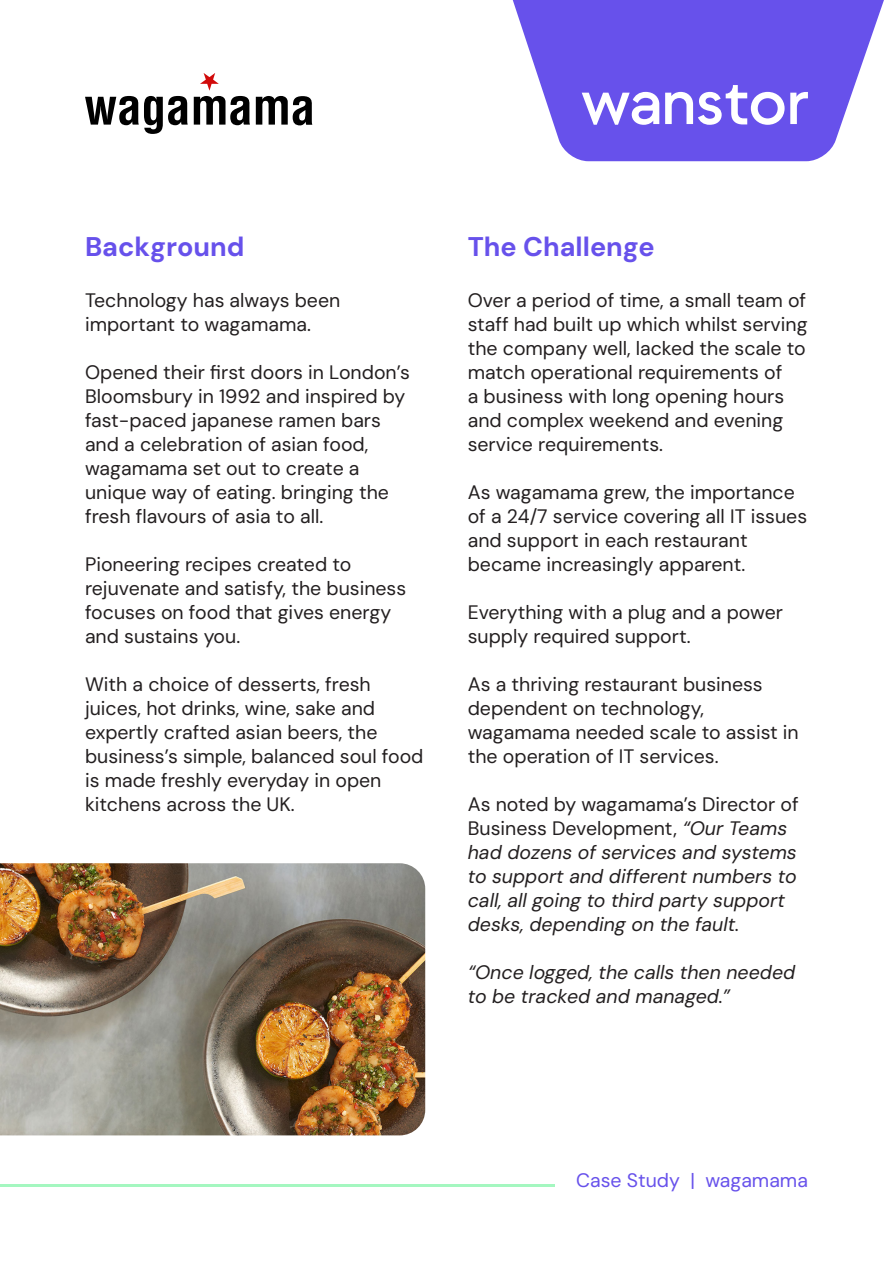
<style>
.page{position:relative;width:893px;height:1263px;background:#fff}
.page>*{position:absolute;margin:0;border:0;box-sizing:border-box;transform-origin:0 0}
.t1{font:700 27px "DM Sans";color:#6751eb}
.t2{font:19.5px/24px "DM Sans";color:#231f20}
.t3{font:italic 19.5px/24px "DM Sans";color:#231f20}
.t4{font:19.5px "DM Sans";color:#6751eb}
.s1{font-style:normal}
</style>
<div class="page">
<svg style="left:512px;top:0;width:372px;height:161px;fill:#6751eb"></svg>
<svg style="left:582px;top:92px;width:77px;height:33px"></svg>
<svg style="left:665px;top:85px;width:143px;height:40px"></svg>
<hr style="left:0;top:1184px;width:555px;height:3px;background:#a4f7c0">
<svg style="left:85px;top:96px;width:103px;height:38px"></svg>
<svg style="left:194px;top:73px;width:56px;height:52px"></svg>
<svg style="left:256px;top:96px;width:56px;height:29px"></svg>
<img style="left:0;top:863px;width:425px;height:272px">
<p class="t1" style="left:85px;top:229px;width:161px">Background</p>
<p class="t2" style="left:85px;top:288px;width:257px">Technology has always been important to wagamama.</p>
<p class="t2" style="left:85px;top:360px;width:326px">Opened their first doors in London’s<br>Bloomsbury in 1992 and inspired by fast-paced japanese ramen bars and a celebration of asian food, wagamama set out to create a unique way of eating. bringing the fresh flavours of asia to all.</p>
<p class="t2" style="left:85px;top:552px;width:323px">Pioneering recipes created to rejuvenate and satisfy, the business focuses on food that gives energy and sustains you.</p>
<p class="t2" style="left:85px;top:672px;width:340px">With a choice of desserts, fresh juices, hot drinks, wine, sake and expertly crafted asian beers, the business’s simple, balanced soul food is made freshly everyday in open kitchens across the UK.</p>
<p class="t1" style="left:468px;top:229px;width:188px">The Challenge</p>
<p class="t2" style="left:468px;top:288px;width:341px">Over a period of time, a small team of staff had built up which whilst serving the company well, lacked the scale to match operational requirements of<br>a business with long opening hours and complex weekend and evening service requirements.</p>
<p class="t2" style="left:468px;top:480px;width:341px">As wagamama grew, the importance of a 24/7 service covering all IT issues and support in each restaurant became increasingly apparent.</p>
<p class="t2" style="left:468px;top:600px;width:317px">Everything with a plug and a power supply required support.</p>
<p class="t2" style="left:468px;top:672px;width:333px">As a thriving restaurant business dependent on technology, wagamama needed scale to assist in the operation of IT services.</p>
<p class="t3" style="left:468px;top:792px;width:332px"><span class="s1">As noted by wagamama’s Director of Business Development,</span> “Our Teams had dozens of services and systems to support and different numbers to call, all going to third party support desks, depending on the fault.</p>
<p class="t3" style="left:468px;top:960px;width:329px">“Once logged, the calls then needed to be tracked and managed.”</p>
<p class="t4" style="left:576px;top:1168px;width:233px">Case Study | wagamama</p>
</div>
